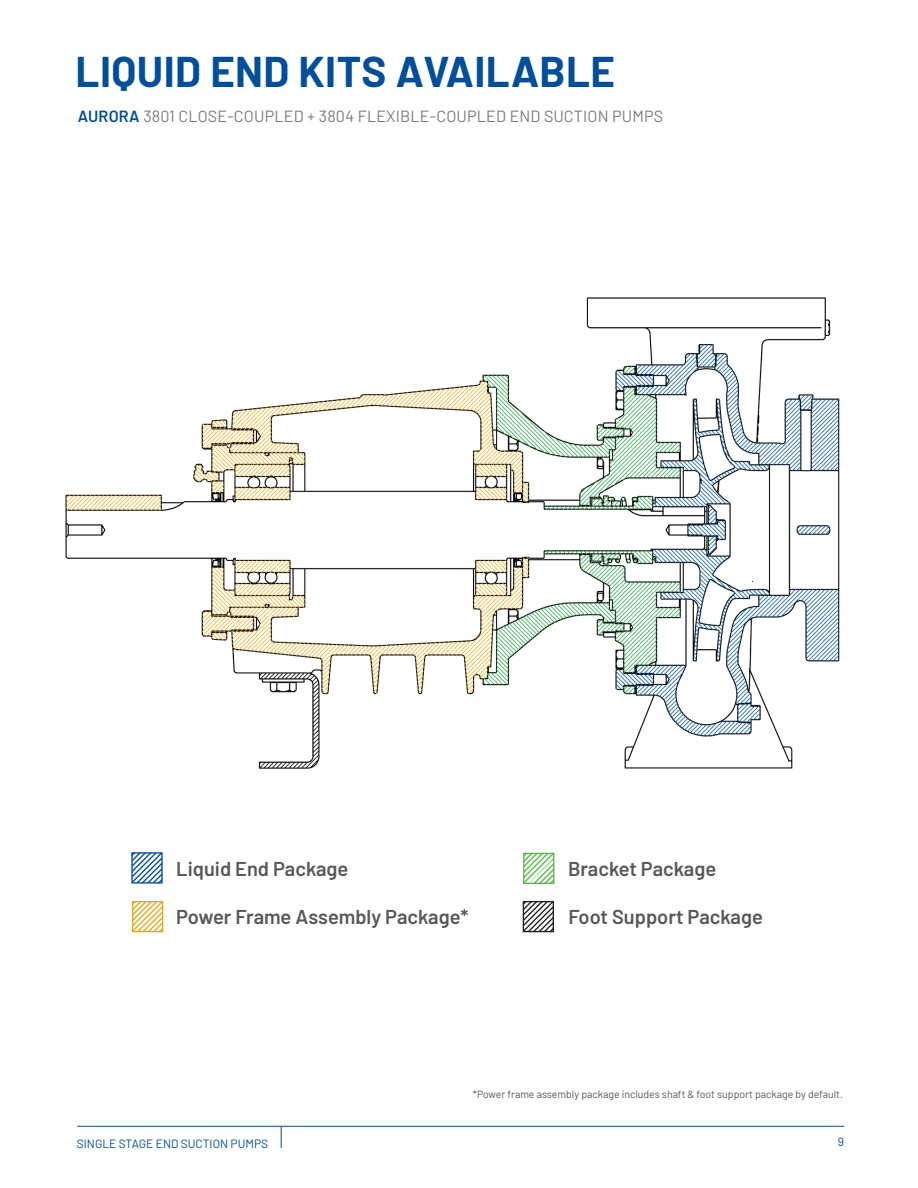
<style>
.page{position:relative;width:918px;height:1188px;background:#fff}
.page>*{position:absolute;margin:0;border:0;box-sizing:border-box;transform-origin:0 0}
.Primary_Heading{font:700 42px "Barlow";letter-spacing:.01em;color:#014e99}
.Body_copy{font:600 20.1px "Barlow";color:#57585a}
.Primary_Heading-2{font:16.2px "Barlow";letter-spacing:.01em;color:#7a7c7f}
.t1{font:12px "Barlow";color:#014e99}
.Body_copy-2{font:10.5px "Barlow";color:#57585a}
.s1{font-weight:600;color:#014e99}
</style>
<div class="page">
<hr style="left:77px;top:1126px;width:767px;height:1px;background:#014e99">
<svg style="left:281px;top:1126px;width:1px;height:22px"></svg>
<img style="left:65px;top:297px;width:775px;height:472px">
<svg style="left:522px;top:900px;width:32px;height:33px"></svg>
<svg style="left:132px;top:900px;width:32px;height:33px"></svg>
<svg style="left:131px;top:852px;width:32px;height:32px"></svg>
<svg style="left:523px;top:852px;width:32px;height:33px"></svg>
<p class="Primary_Heading" style="left:76px;top:41px;width:541px">LIQUID END KITS AVAILABLE</p>
<p class="Primary_Heading-2" style="left:78px;top:104px;width:587px"><span class="s1">AURORA</span> 3801 CLOSE-COUPLED + 3804 FLEXIBLE-COUPLED END SUCTION PUMPS</p>
<p class="Body_copy" style="left:176px;top:854px;width:174px">Liquid End Package</p>
<p class="Body_copy" style="left:568px;top:854px;width:150px">Bracket Package</p>
<p class="Body_copy" style="left:176px;top:902px;width:294px">Power Frame Assembly Package*</p>
<p class="Body_copy" style="left:568px;top:902px;width:196px">Foot Support Package</p>
<p class="Body_copy-2" style="left:473px;top:1087px;width:372px">*Power frame assembly package includes shaft &amp; foot support package by default.</p>
<p class="t1" style="left:77px;top:1135px;width:193px">SINGLE STAGE END SUCTION PUMPS</p>
<p class="t1" style="left:838px;top:1133px;width:8px">9</p>
</div>
